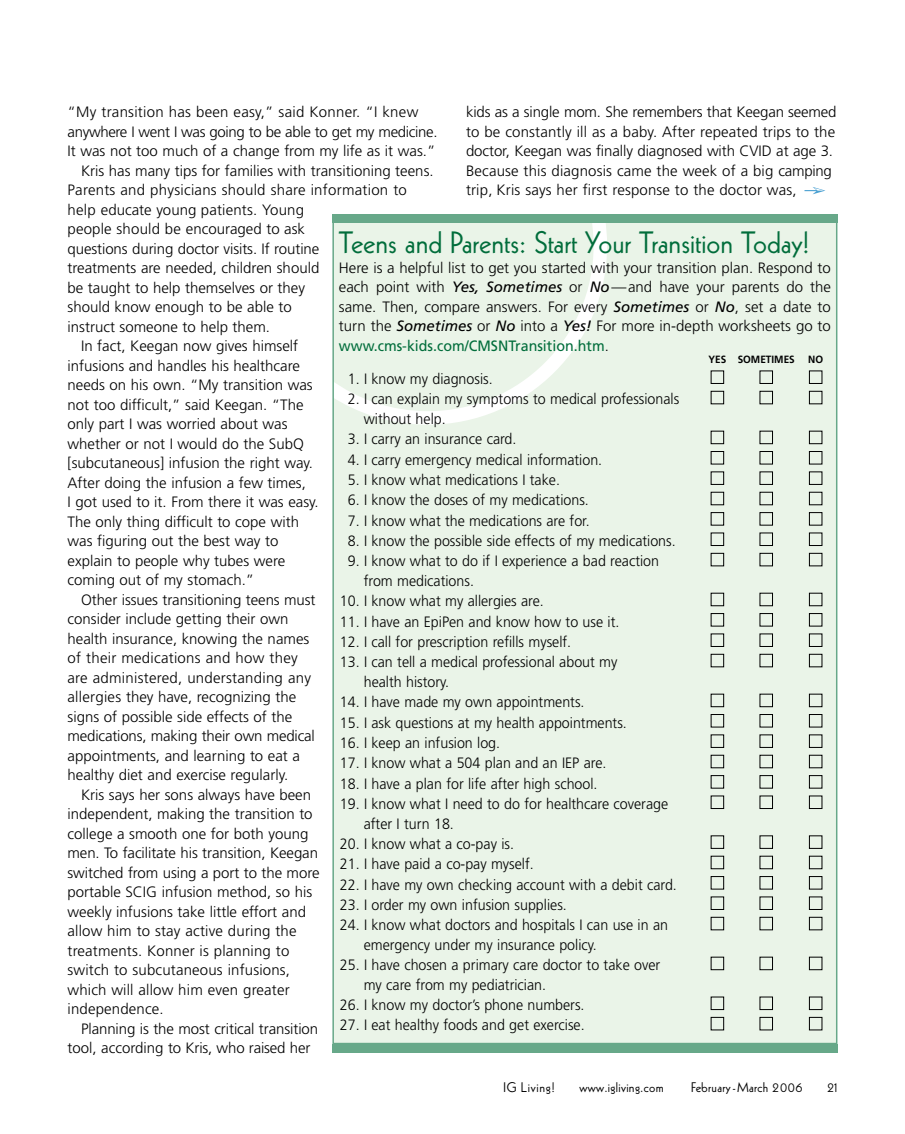
<style>
.page{position:relative;width:905px;height:1134px;background:#fff}
.page>*{position:absolute;margin:0;border:0;box-sizing:border-box;transform-origin:0 0}
.t1{font:30px "Kabel";color:#016d3b}
.t2{font:300 15px/19.5px "Frutiger";color:#000}
.t3{font:300 15px/19.5px "Frutiger";color:#000;scale:.95 1}
.t4{font:300 15px "Frutiger";letter-spacing:-.02em;color:#000}
.t5{font:13.5px "Kabel";letter-spacing:.025em;color:#000}
.t6{font:13.5px "Kabel";letter-spacing:.05em;color:#000}
.t7{font:700 10.5px "Frutiger";color:#000;scale:.95 1}
.s1{font-weight:400;font-style:italic}
.s2{font-weight:400;color:#016d3b}
</style>
<div class="page">
<svg style="left:804px;top:187px;width:21px;height:7px"></svg>
<div style="left:333px;top:222px;width:503px;height:822px;background:#eaf4e8"></div>
<svg style="left:335px;top:224px;width:272px;height:201px"></svg>
<div style="left:332px;top:1044px;width:505px;height:9px;background:#67a889"></div>
<div style="left:332px;top:214px;width:505px;height:9px;background:#67a889"></div>
<svg style="left:710px;top:370px;width:112px;height:661px"></svg>
<p class="t2" style="left:466px;top:104px;width:372px">kids as a single mom. She remembers that Keegan seemed to be constantly ill as a baby. After repeated trips to the doctor, Keegan was finally diagnosed with CVID at age 3.<br>Because this diagnosis came the week of a big camping trip, Kris says her first response to the doctor was,</p>
<h1 class="t1" style="left:339px;top:232px;width:472px">Teens and Parents: Start Your Transition Today!</h1>
<p class="t2" style="left:339px;top:259px;width:493px;text-align:justify">Here is a helpful list to get you started with your transition plan. Respond to each point with <span class="s1">Yes, Sometimes</span> or <span class="s1">No</span>—and have your parents do the same. Then, compare answers. For every <span class="s1">Sometimes</span> or <span class="s1">No</span>, set a date to turn the <span class="s1">Sometimes</span> or <span class="s1">No</span> into a <span class="s1">Yes!</span> For more in-depth worksheets go to <span class="s2">www.cms-kids.com/CMSNTransition.htm</span>.</p>
<p class="t3" style="left:348px;top:370px;width:154px">1. I know my diagnosis.</p>
<p class="t3" style="left:364px;top:391px;width:333px;text-indent:-16px">2. I can explain my symptoms to medical professionals without help.</p>
<p class="t3" style="left:348px;top:430px;width:179px">3. I carry an insurance card.</p>
<p class="t3" style="left:348px;top:451px;width:269px">4. I carry emergency medical information.</p>
<p class="t3" style="left:348px;top:471px;width:225px">5. I know what medications I take.</p>
<p class="t3" style="left:348px;top:491px;width:255px">6. I know the doses of my medications.</p>
<p class="t3" style="left:348px;top:512px;width:256px">7. I know what the medications are for.</p>
<p class="t3" style="left:348px;top:532px;width:347px">8. I know the possible side effects of my medications.</p>
<p class="t3" style="left:364px;top:553px;width:312px;text-indent:-16px">9. I know what to do if I experience a bad reaction from medications.</p>
<p class="t3" style="left:340px;top:592px;width:216px">10. I know what my allergies are.</p>
<p class="t3" style="left:340px;top:613px;width:296px">11. I have an EpiPen and know how to use it.</p>
<p class="t3" style="left:340px;top:633px;width:245px">12. I call for prescription refills myself.</p>
<p class="t3" style="left:364px;top:654px;width:268px;text-indent:-24px">13. I can tell a medical professional about my health history.</p>
<p class="t3" style="left:340px;top:693px;width:259px">14. I have made my own appointments.</p>
<p class="t3" style="left:340px;top:714px;width:304px">15. I ask questions at my health appointments.</p>
<p class="t3" style="left:340px;top:734px;width:170px">16. I keep an infusion log.</p>
<p class="t3" style="left:340px;top:754px;width:282px">17. I know what a 504 plan and an IEP are.</p>
<p class="t3" style="left:340px;top:775px;width:273px">18. I have a plan for life after high school.</p>
<p class="t3" style="left:364px;top:795px;width:322px;text-indent:-24px">19. I know what I need to do for healthcare coverage after I turn 18.</p>
<p class="t3" style="left:340px;top:835px;width:185px">20. I know what a co-pay is.</p>
<p class="t3" style="left:340px;top:855px;width:206px">21. I have paid a co-pay myself.</p>
<p class="t3" style="left:340px;top:876px;width:356px">22. I have my own checking account with a debit card.</p>
<p class="t3" style="left:340px;top:896px;width:240px">23. I order my own infusion supplies.</p>
<p class="t3" style="left:364px;top:917px;width:322px;text-indent:-24px">24. I know what doctors and hospitals I can use in an emergency under my insurance policy.</p>
<p class="t3" style="left:364px;top:956px;width:313px;text-indent:-24px">25. I have chosen a primary care doctor to take over my care from my pediatrician.</p>
<p class="t3" style="left:340px;top:996px;width:259px">26. I know my doctor’s phone numbers.</p>
<p class="t3" style="left:340px;top:1017px;width:259px">27. I eat healthy foods and get exercise.</p>
<p class="t2" style="left:68px;top:104px;width:352px">“My transition has been easy,” said Konner. “I knew</p>
<p class="t4" style="left:68px;top:126px;width:371px">anywhere I went I was going to be able to get my medicine.</p>
<p class="t2" style="left:68px;top:143px;width:369px">It was not too much of a change from my life as it was.”</p>
<p class="t2" style="left:81px;top:162px;width:354px">Kris has many tips for families with transitioning teens.</p>
<p class="t2" style="left:68px;top:182px;width:341px">Parents and physicians should share information to</p>
<p class="t2" style="left:68px;top:201px;width:238px">help educate young patients. Young</p>
<p class="t2" style="left:67px;top:221px;width:239px">people should be encouraged to ask</p>
<p class="t2" style="left:67px;top:240px;width:253px">questions during doctor visits. If routine</p>
<p class="t2" style="left:67px;top:260px;width:253px">treatments are needed, children should</p>
<p class="t2" style="left:67px;top:279px;width:239px">be taught to help themselves or they</p>
<p class="t2" style="left:67px;top:299px;width:226px">should know enough to be able to</p>
<p class="t2" style="left:67px;top:318px;width:204px">instruct someone to help them.</p>
<p class="t2" style="left:81px;top:338px;width:219px">In fact, Keegan now gives himself</p>
<p class="t2" style="left:67px;top:357px;width:234px">infusions and handles his healthcare</p>
<p class="t2" style="left:67px;top:377px;width:247px">needs on his own. “My transition was</p>
<p class="t2" style="left:67px;top:396px;width:237px">not too difficult,” said Keegan. “The</p>
<p class="t2" style="left:67px;top:416px;width:221px">only part I was worried about was</p>
<p class="t2" style="left:67px;top:435px;width:238px">whether or not I would do the SubQ</p>
<p class="t2" style="left:67px;top:455px;width:247px">[subcutaneous] infusion the right way.</p>
<p class="t2" style="left:67px;top:474px;width:240px">After doing the infusion a few times,</p>
<p class="t2" style="left:67px;top:494px;width:252px">I got used to it. From there it was easy.</p>
<p class="t2" style="left:67px;top:513px;width:233px">The only thing difficult to cope with</p>
<p class="t2" style="left:67px;top:533px;width:212px">was figuring out the best way to</p>
<p class="t2" style="left:67px;top:552px;width:219px">explain to people why tubes were</p>
<p class="t2" style="left:67px;top:572px;width:188px">coming out of my stomach.”</p>
<p class="t2" style="left:81px;top:591px;width:236px">Other issues transitioning teens must</p>
<p class="t2" style="left:67px;top:611px;width:222px">consider include getting their own</p>
<p class="t2" style="left:67px;top:630px;width:243px">health insurance, knowing the names</p>
<p class="t2" style="left:67px;top:650px;width:232px">of their medications and how they</p>
<p class="t2" style="left:67px;top:669px;width:245px">are administered, understanding any</p>
<p class="t2" style="left:67px;top:689px;width:230px">allergies they have, recognizing the</p>
<p class="t2" style="left:67px;top:708px;width:226px">signs of possible side effects of the</p>
<p class="t2" style="left:67px;top:728px;width:249px">medications, making their own medical</p>
<p class="t2" style="left:67px;top:747px;width:234px">appointments, and learning to eat a</p>
<p class="t2" style="left:67px;top:767px;width:222px">healthy diet and exercise regularly.</p>
<p class="t2" style="left:81px;top:786px;width:231px">Kris says her sons always have been</p>
<p class="t2" style="left:67px;top:806px;width:247px">independent, making the transition to</p>
<p class="t2" style="left:67px;top:825px;width:242px">college a smooth one for both young</p>
<p class="t2" style="left:67px;top:845px;width:252px">men. To facilitate his transition, Keegan</p>
<p class="t2" style="left:67px;top:864px;width:254px">switched from using a port to the more</p>
<p class="t2" style="left:67px;top:884px;width:246px">portable SCIG infusion method, so his</p>
<p class="t2" style="left:67px;top:903px;width:240px">weekly infusions take little effort and</p>
<p class="t2" style="left:67px;top:923px;width:230px">allow him to stay active during the</p>
<p class="t2" style="left:67px;top:942px;width:223px">treatments. Konner is planning to</p>
<p class="t2" style="left:67px;top:962px;width:224px">switch to subcutaneous infusions,</p>
<p class="t2" style="left:67px;top:981px;width:224px">which will allow him even greater</p>
<p class="t2" style="left:67px;top:1001px;width:98px">independence.</p>
<p class="t2" style="left:81px;top:1020px;width:239px">Planning is the most critical transition</p>
<p class="t2" style="left:67px;top:1040px;width:244px">tool, according to Kris, who raised her</p>
<p class="t7" style="left:708px;top:355px;width:92px">YES SOMETIMES</p>
<p class="t7" style="left:808px;top:355px;width:17px">NO</p>
<p class="t6" style="left:503px;top:1082px;width:53px">IG Living!</p>
<p class="t5" style="left:579px;top:1082px;width:86px">www.igliving.com</p>
<p class="t5" style="left:691px;top:1082px;width:113px">February -March 2006</p>
<p class="t5" style="left:827px;top:1082px;width:12px">21</p>
</div>
